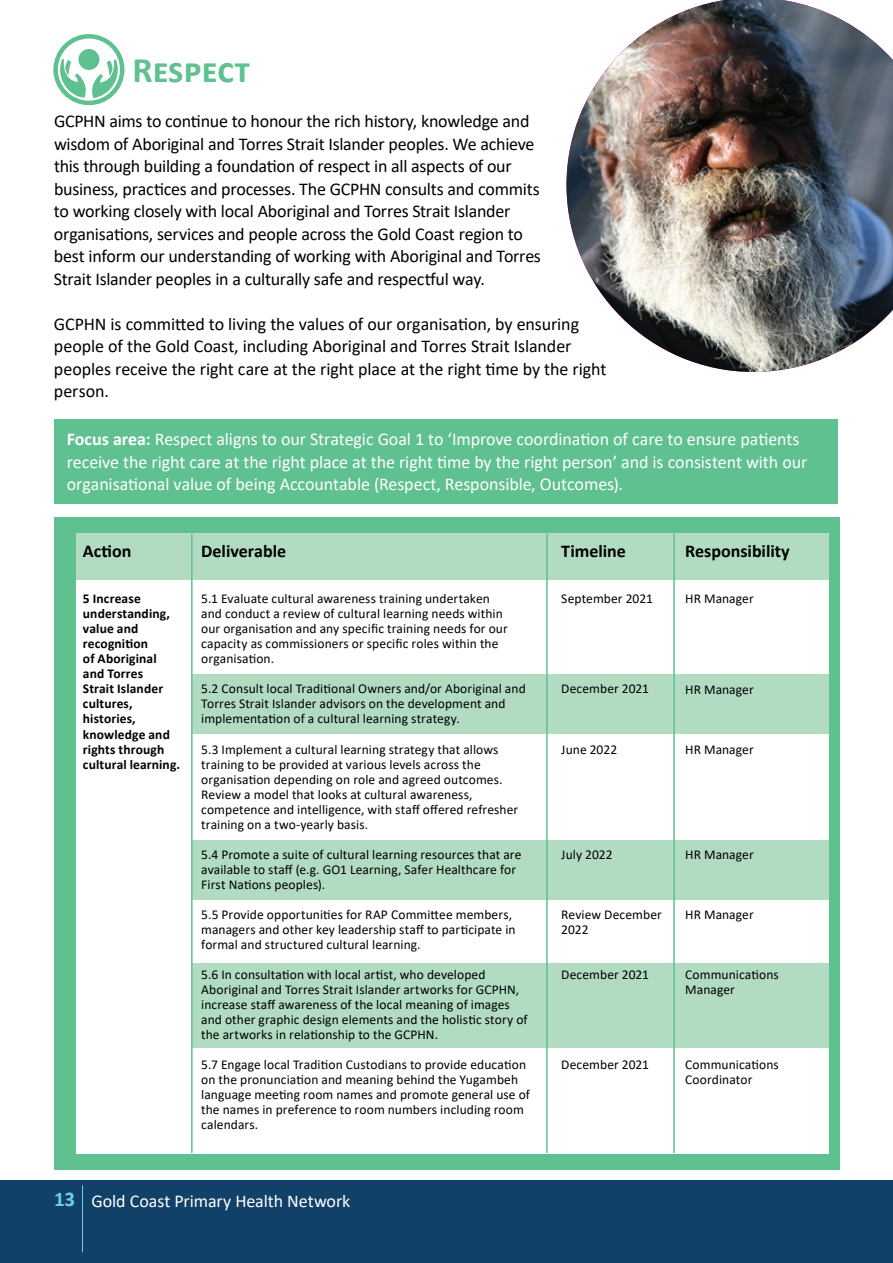
<style>
.page{position:relative;width:893px;height:1263px;background:#fff}
.page>*{position:absolute;margin:0;border:0;box-sizing:border-box;transform-origin:0 0}
.t1{font:700 36px "Calibri";color:#5fc090}
.t2{font:700 21px "Calibri";color:#70cde3}
.t3{font:18px/22.5px "Calibri";letter-spacing:-.015em;color:#000}
.t4{font:18px/22.5px "Calibri";letter-spacing:-.005em;color:#fff}
.t5{font:700 18px "Calibri";color:#000}
.t6{font:13.5px/15px "Calibri";letter-spacing:.005em;color:#000}
.t7{font:700 13.5px/15px "Calibri";letter-spacing:.01em;color:#000}
.s1{font-weight:700}
</style>
<div class="page">
<div style="left:0;top:1180px;width:893px;height:83px;background:#114069"></div>
<div style="left:54px;top:517px;width:785px;height:652px;background:#5fc090"></div>
<div style="left:77px;top:533px;width:752px;height:621px;background:#fff"></div>
<div style="left:193px;top:675px;width:636px;height:59px;background:#b1dcc2"></div>
<div style="left:77px;top:534px;width:752px;height:46px;background:#b1dcc2"></div>
<div style="left:193px;top:840px;width:636px;height:59px;background:#b1dcc2"></div>
<div style="left:193px;top:963px;width:636px;height:84px;background:#b1dcc2"></div>
<div style="left:54px;top:419px;width:784px;height:84px;background:#5fc090"></div>
<img style="left:566px;top:0;width:327px;height:372px">
<svg style="left:53px;top:34px;width:71px;height:71px"></svg>
<hr style="left:191px;top:534px;width:2px;height:619px;background:#5fc090">
<hr style="left:546px;top:534px;width:2px;height:619px;background:#5fc090">
<hr style="left:673px;top:534px;width:2px;height:619px;background:#5fc090">
<hr style="left:82px;top:1185px;width:1px;height:67px;background:#70cde3">
<h1 class="t1" style="left:132px;top:45px;width:119px">Respect</h1>
<p class="t3" style="left:54px;top:110px;width:488px">GCPHN aims to continue to honour the rich history, knowledge and wisdom of Aboriginal and Torres Strait Islander peoples. We achieve this through building a foundation of respect in all aspects of our business, practices and processes. The GCPHN consults and commits to working closely with local Aboriginal and Torres Strait Islander organisations, services and people across the Gold Coast region to best inform our understanding of working with Aboriginal and Torres Strait Islander peoples in a culturally safe and respectful way.</p>
<h3 class="t3" style="left:54px;top:312px;width:554px">GCPHN is committed to living the values of our organisation, by ensuring people of the Gold Coast, including Aboriginal and Torres Strait Islander peoples receive the right care at the right place at the right time by the right person.</h3>
<p class="t4" style="left:67px;top:427px;width:742px"><span class="s1">Focus area:</span> Respect aligns to our Strategic Goal 1 to ‘Improve coordination of care to ensure patients receive the right care at the right place at the right time by the right person’ and is consistent with our organisational value of being Accountable (Respect, Responsible, Outcomes).</p>
<h3 class="t5" style="left:83px;top:539px;width:50px">Action</h3>
<h3 class="t5" style="left:201px;top:539px;width:86px">Deliverable</h3>
<h3 class="t5" style="left:561px;top:539px;width:66px">Timeline</h3>
<h3 class="t5" style="left:685px;top:539px;width:106px">Responsibility</h3>
<p class="t7" style="left:83px;top:591px;width:99px">5 Increase understanding, value and recognition<br>of Aboriginal and Torres<br>Strait Islander cultures, histories, knowledge and rights through cultural learning.</p>
<p class="t6" style="left:685px;top:591px;width:70px">HR Manager</p>
<p class="t6" style="left:201px;top:591px;width:308px">5.1 Evaluate cultural awareness training undertaken and conduct a review of cultural learning needs within our organisation and any specific training needs for our capacity as commissioners or specific roles within the organisation.</p>
<p class="t6" style="left:201px;top:681px;width:326px">5.2 Consult local Traditional Owners and/or Aboriginal and<br>Torres Strait Islander advisors on the development and implementation of a cultural learning strategy.</p>
<p class="t6" style="left:201px;top:741px;width:319px">5.3 Implement a cultural learning strategy that allows training to be provided at various levels across the organisation depending on role and agreed outcomes.<br>Review a model that looks at cultural awareness, competence and intelligence, with staff offered refresher training on a two-yearly basis.</p>
<p class="t6" style="left:201px;top:846px;width:322px">5.4 Promote a suite of cultural learning resources that are available to staff (e.g. GO1 Learning, Safer Healthcare for<br>First Nations peoples).</p>
<p class="t6" style="left:201px;top:906px;width:316px">5.5 Provide opportunities for RAP Committee members, managers and other key leadership staff to participate in formal and structured cultural learning.</p>
<p class="t6" style="left:201px;top:966px;width:328px">5.6 In consultation with local artist, who developed Aboriginal and Torres Strait Islander artworks for GCPHN, increase staff awareness of the local meaning of images and other graphic design elements and the holistic story of the artworks in relationship to the GCPHN.</p>
<p class="t6" style="left:201px;top:1056px;width:330px">5.7 Engage local Tradition Custodians to provide education on the pronunciation and meaning behind the Yugambeh language meeting room names and promote general use of the names in preference to room numbers including room calendars.</p>
<p class="t6" style="left:561px;top:591px;width:93px">September 2021</p>
<p class="t6" style="left:561px;top:681px;width:89px">December 2021</p>
<p class="t6" style="left:685px;top:681px;width:70px">HR Manager</p>
<p class="t6" style="left:561px;top:741px;width:57px">June 2022</p>
<p class="t6" style="left:685px;top:741px;width:70px">HR Manager</p>
<p class="t6" style="left:561px;top:846px;width:53px">July 2022</p>
<p class="t6" style="left:685px;top:846px;width:70px">HR Manager</p>
<p class="t6" style="left:561px;top:906px;width:102px">Review December<br>2022</p>
<p class="t6" style="left:561px;top:966px;width:89px">December 2021</p>
<p class="t6" style="left:685px;top:906px;width:70px">HR Manager</p>
<p class="t6" style="left:685px;top:966px;width:95px">Communications<br>Manager</p>
<p class="t6" style="left:561px;top:1056px;width:89px">December 2021</p>
<p class="t6" style="left:685px;top:1056px;width:95px">Communications<br>Coordinator</p>
<h2 class="t2" style="left:54px;top:1184px;width:23px">13</h2>
<h3 class="t4" style="left:92px;top:1189px;width:260px">Gold Coast Primary Health Network</h3>
</div>
